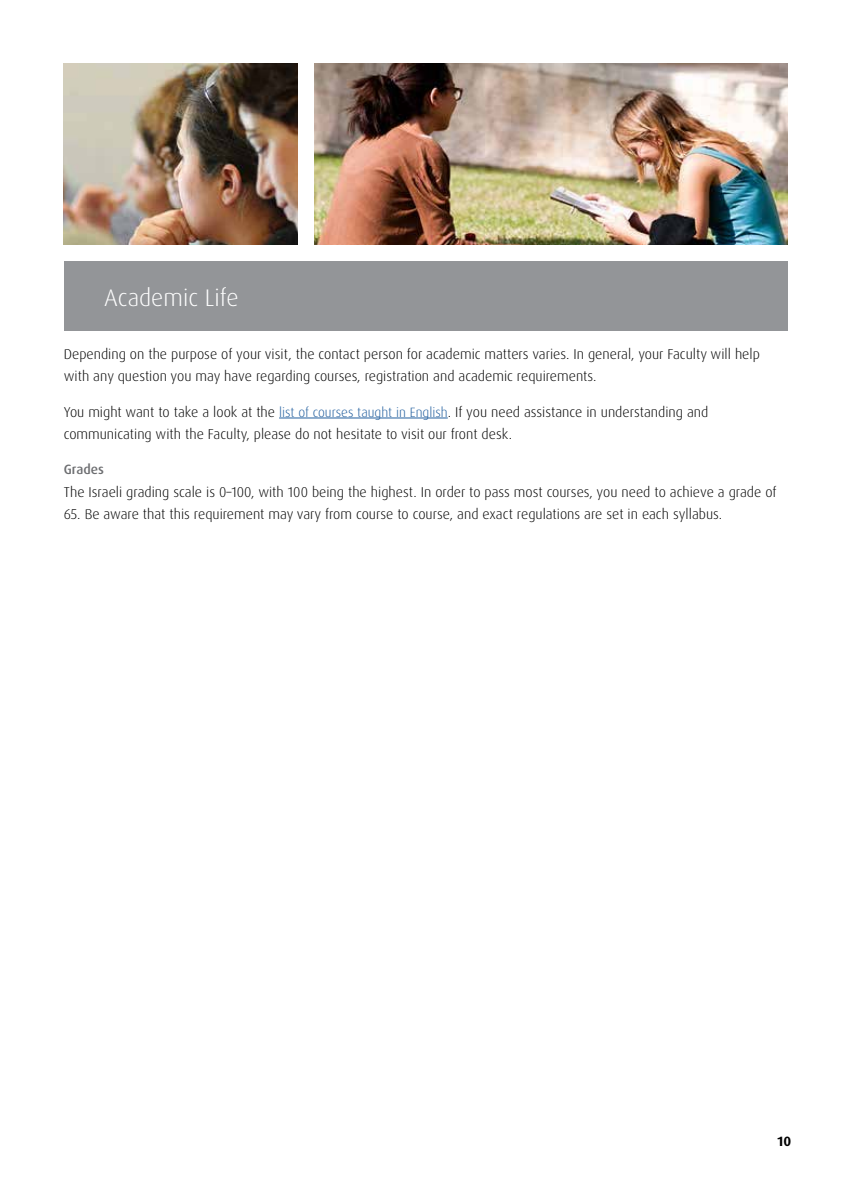
<style>
.page{position:relative;width:851px;height:1191px;background:#fff}
.page>*{position:absolute;margin:0;border:0;box-sizing:border-box;transform-origin:0 0}
.t1{font:300 24px "Dax OT";color:#fff}
.t2{font:300 14.25px/22.5px "Dax OT";color:#000}
.t3{font:500 13.5px "Dax OT";color:#6d6e71}
.t4{font:700 13.5px "Dax OT";color:#000}
.s1{font-size:13.5px;color:#215e9e}
</style>
<div class="page">
<img style="left:64px;top:64px;width:234px;height:180px">
<div style="left:64px;top:261px;width:723px;height:70px;background:#939598"></div>
<img style="left:315px;top:64px;width:472px;height:180px">
<hr style="left:279px;top:418px;width:168px;height:1px;background:#215e9e">
<h1 class="t1" style="left:104px;top:282px;width:136px">Academic Life</h1>
<p class="t2" style="left:64px;top:343px;width:697px">Depending on the purpose of your visit, the contact person for academic matters varies. In general, your Faculty will help with any question you may have regarding courses, registration and academic requirements.</p>
<p class="t2" style="left:64px;top:400px;width:646px">You might want to take a look at the <span class="s1">list of courses taught in English</span>. If you need assistance in understanding and communicating with the Faculty, please do not hesitate to visit our front desk.</p>
<p class="t3" style="left:64px;top:461px;width:42px">Grades</p>
<p class="t2" style="left:64px;top:481px;width:714px">The Israeli grading scale is 0–100, with 100 being the highest. In order to pass most courses, you need to achieve a grade of</p>
<p class="t2" style="left:64px;top:503px;width:659px">65. Be aware that this requirement may vary from course to course, and exact regulations are set in each syllabus.</p>
<p class="t4" style="left:777px;top:1132px;width:15px">10</p>
</div>
